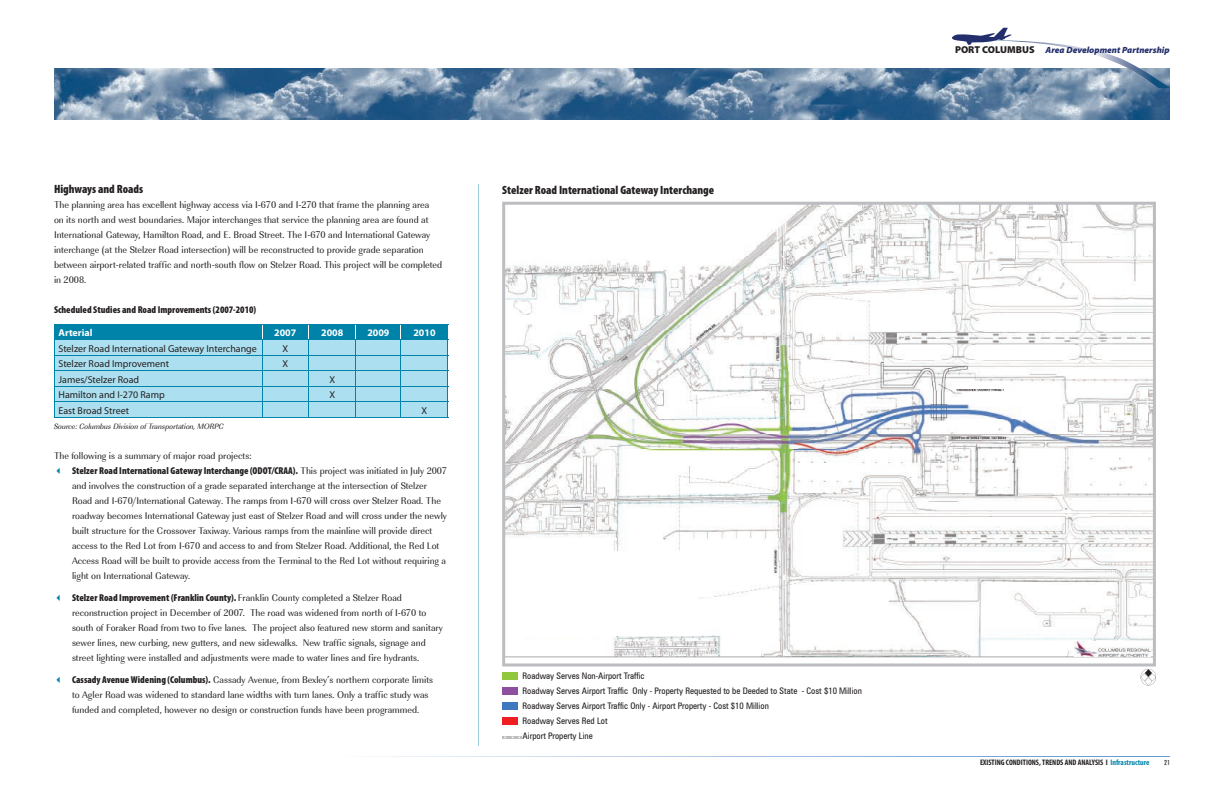
<style>
.page{position:relative;width:1224px;height:792px;background:#fff}
.page>*{position:absolute;margin:0;border:0;box-sizing:border-box;transform-origin:0 0}
.t1{font:900 condensed 12px "Myriad Pro";color:#231f20}
.t2{font:10px/15px "URW Imperial T Regu Narr";color:#231f20}
.t3{font:900 condensed 10px "Myriad Pro";color:#231f20}
.t4{font:10px "Myriad Pro";color:#231f20}
.t5{font:700 10px "Myriad Pro";color:#fff}
.t6{font:condensed 9px/15px "Zurich BT";color:#231f20}
.t7{font:italic 900 9px "Myriad Pro";color:#232f6c}
.t8{font:700 condensed 8px "Myriad Pro";color:#231f20}
.t9{font:8px "URW Imperial T Regu Narr Obli";color:#231f20}
.t10{font:500 condensed 8px "Tw Cen";color:#231f20}
.s1{font-family:"URW Imperial T Regu Narr";font-weight:400;font-stretch:normal}
.s2{font-family:"Myriad Pro";font-weight:900;font-stretch:condensed}
.s3{font-style:normal;font-size:10px;color:#231f20}
.s4{color:#0083a9}
</style>
<div class="page">
<img style="left:54px;top:68px;width:1116px;height:52px">
<svg style="left:952px;top:28px;width:218px;height:60px"></svg>
<svg style="left:378px;top:756px;width:792px;height:1px"></svg>
<svg style="left:54px;top:324px;width:394px;height:93px;background:#85cadf"></svg>
<hr style="left:54px;top:417px;width:208px;height:1px;background:#0083a9">
<hr style="left:262px;top:417px;width:47px;height:1px;background:#0083a9">
<hr style="left:309px;top:417px;width:47px;height:1px;background:#0083a9">
<hr style="left:356px;top:417px;width:45px;height:1px;background:#0083a9">
<hr style="left:401px;top:417px;width:47px;height:1px;background:#0083a9">
<svg style="left:502px;top:202px;width:654px;height:464px"></svg>
<div style="left:502px;top:672px;width:16px;height:8px;background:#91c73d"></div>
<div style="left:502px;top:687px;width:16px;height:8px;background:#8f4f9f"></div>
<div style="left:502px;top:702px;width:16px;height:8px;background:#3f78bd"></div>
<div style="left:502px;top:717px;width:16px;height:8px;background:#ee1e23"></div>
<hr style="left:502px;top:736px;width:19px;height:3px;background:#bcbdc0">
<svg style="left:504px;top:736px;width:16px;height:3px"></svg>
<div style="left:519px;top:551px;width:179px;height:85px;background:#fff"></div>
<svg style="left:1141px;top:669px;width:15px;height:16px"></svg>
<hr style="left:478px;top:184px;width:1px;height:561px;background:#9ecee1">
<img style="left:1074px;top:641px;width:76px;height:16px">
<p class="t1" style="left:54px;top:181px;width:91px">Highways and Roads</p>
<p class="t2" style="left:54px;top:197px;width:390px">The planning area has excellent highway access via I-670 and I-270 that frame the planning area<br>on its north and west boundaries. Major interchanges that service the planning area are found at International Gateway, Hamilton Road, and E. Broad Street. The I-670 and International Gateway interchange (at the Stelzer Road intersection) will be reconstructed to provide grade separation between airport-related traffic and north-south flow on Stelzer Road. This project will be completed in 2008.</p>
<p class="t3" style="left:54px;top:303px;width:204px">Scheduled Studies and Road Improvements (2007-2010)</p>
<p class="t5" style="left:58px;top:326px;width:35px">Arterial</p>
<p class="t5" style="left:274px;top:326px;width:24px">2007</p>
<p class="t5" style="left:321px;top:326px;width:24px">2008</p>
<p class="t5" style="left:367px;top:326px;width:24px">2009</p>
<p class="t5" style="left:413px;top:326px;width:24px">2010</p>
<p class="t4" style="left:58px;top:342px;width:200px">Stelzer Road International Gateway Interchange</p>
<p class="t4" style="left:282px;top:342px;width:7px">X</p>
<p class="t4" style="left:58px;top:357px;width:112px">Stelzer Road Improvement</p>
<p class="t4" style="left:282px;top:357px;width:7px">X</p>
<p class="t4" style="left:58px;top:373px;width:82px">James/Stelzer Road</p>
<p class="t4" style="left:329px;top:373px;width:7px">X</p>
<p class="t4" style="left:58px;top:388px;width:108px">Hamilton and I-270 Ramp</p>
<p class="t4" style="left:329px;top:388px;width:7px">X</p>
<p class="t4" style="left:58px;top:404px;width:72px">East Broad Street</p>
<p class="t4" style="left:422px;top:404px;width:7px">X</p>
<p class="t9" style="left:54px;top:422px;width:172px">Source: Columbus Division of Transportation, MORPC</p>
<p class="t2" style="left:54px;top:448px;width:199px">The following is a summary of major road projects:</p>
<p class="t3" style="left:72px;top:464px;width:377px">Stelzer Road International Gateway Interchange (ODOT/CRAA). <span class="s1">This project was initiated in July 2007</span></p>
<p class="t2" style="left:72px;top:478px;width:376px">and involves the construction of a grade separated interchange at the intersection of Stelzer Road and I-670/International Gateway. The ramps from I-670 will cross over Stelzer Road. The roadway becomes International Gateway just east of Stelzer Road and will cross under the newly built structure for the Crossover Taxiway. Various ramps from the mainline will provide direct access to the Red Lot from I-670 and access to and from Stelzer Road. Additional, the Red Lot Access Road will be built to provide access from the Terminal to the Red Lot without requiring a light on International Gateway.</p>
<p class="t3" style="left:72px;top:591px;width:331px">Stelzer Road Improvement (Franklin County). <span class="s1">Franklin County completed a Stelzer Road</span></p>
<p class="t2" style="left:72px;top:605px;width:373px">reconstruction project in December of 2007. The road was widened from north of I-670 to south of Foraker Road from two to five lanes. The project also featured new storm and sanitary sewer lines, new curbing, new gutters, and new sidewalks. New traffic signals, signage and street lighting were installed and adjustments were made to water lines and fire hydrants.</p>
<p class="t2" style="left:72px;top:672px;width:363px"><span class="s2">Cassady Avenue Widening (Columbus).</span> Cassady Avenue, from Bexley’s northern corporate limits to Agler Road was widened to standard lane widths with turn lanes. Only a traffic study was funded and completed, however no design or construction funds have been programmed.</p>
<p class="t1" style="left:502px;top:183px;width:213px">Stelzer Road International Gateway Interchange</p>
<p class="t6" style="left:523px;top:669px;width:341px">Roadway Serves Non-Airport Traffic<br>Roadway Serves Airport Traffic Only - Property Requested to be Deeded to State - Cost $10 Million Roadway Serves Airport Traffic Only - Airport Property - Cost $10 Million<br>Roadway Serves Red Lot<br>Airport Property Line</p>
<p class="t7" style="left:955px;top:44px;width:216px"><span class="s3">PORT COLUMBUS</span> Area Development Partnership</p>
<p class="t8" style="left:980px;top:757px;width:171px">EXISTING CONDITIONS, TRENDS AND ANALYSIS I <span class="s4">Infrastructure</span></p>
<p class="t10" style="left:1164px;top:758px;width:7px">21</p>
</div>
